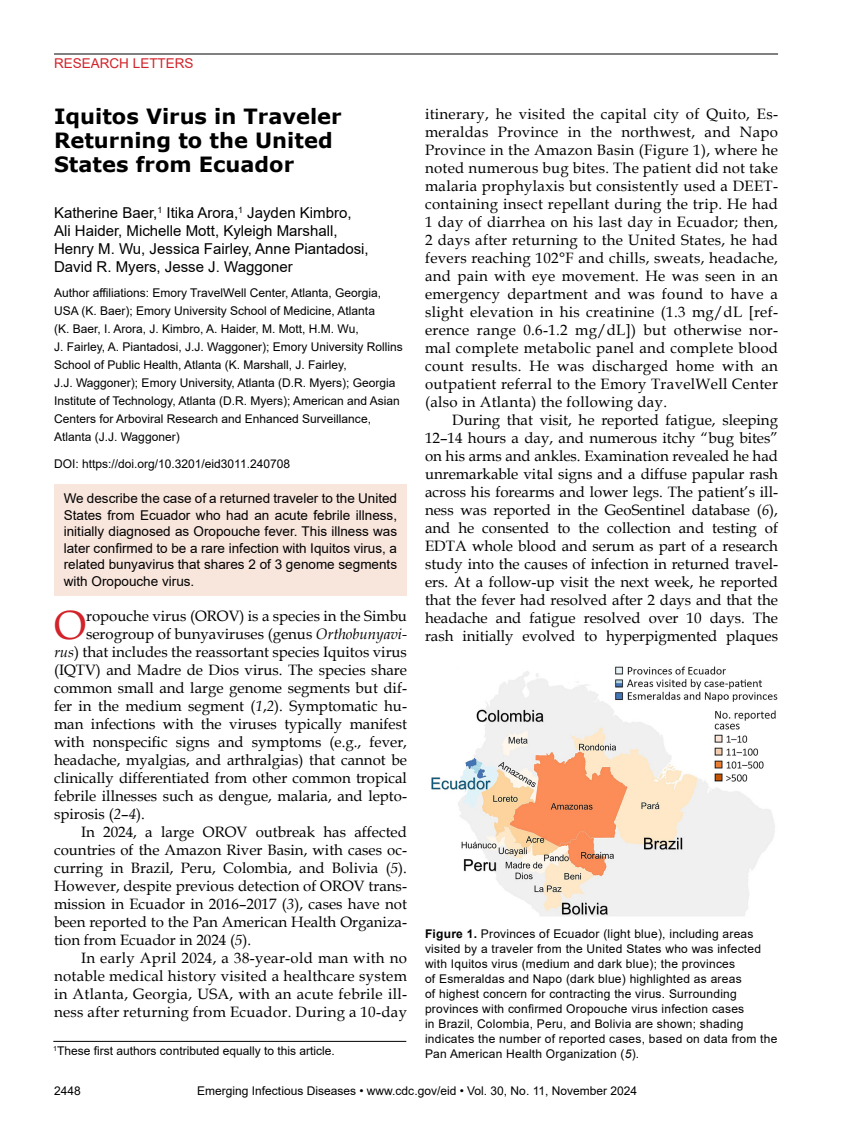
<style>
.page{position:relative;width:851px;height:1134px;background:#fff}
.page>*{position:absolute;margin:0;border:0;box-sizing:border-box;transform-origin:0 0}
.t1{font:40.8px "Book Antiqua";color:#d2232a}
.t2{font:700 21px/24px "Verdana";color:#000}
.t3{font:15px/18px "Book Antiqua";color:#000;text-align:justify}
.t4{font:15px "Book Antiqua";letter-spacing:.02em;color:#000}
.t5{font:15px/18px "Arial";color:#000}
.t6{font:13.5px/16.5px "Arial";color:#000;text-align:justify}
.t7{font:13.5px "Arial";color:#d2232a}
.t8{font:12px/18px "Arial";color:#000}
.t9{font:12px/15px "Arial";letter-spacing:.02em;color:#000}
.s1{font-style:italic}
.s2{font-weight:700}
</style>
<div class="page">
<hr style="left:54px;top:54px;width:724px;height:1px;background:#000">
<div style="left:55px;top:484px;width:352px;height:112px;background:#f8e5dc"></div>
<hr style="left:53px;top:1041px;width:353px;height:1px;background:#000">
<img style="left:431px;top:666px;width:347px;height:250px">
<p class="t7" style="left:54px;top:54px;width:141px">RESEARCH LETTERS</p>
<h2 class="t2" style="left:54px;top:104px;width:289px">Iquitos Virus in Traveler<br>Returning to the United<br>States from Ecuador</h2>
<p class="t5" style="left:54px;top:204px;width:316px">Katherine Baer,<sup>1</sup> Itika Arora,<sup>1</sup> Jayden Kimbro, Ali Haider, Michelle Mott, Kyleigh Marshall, Henry M. Wu, Jessica Fairley, Anne Piantadosi, David R. Myers, Jesse J. Waggoner</p>
<p class="t8" style="left:54px;top:284px;width:350px">Author affiliations: Emory TravelWell Center, Atlanta, Georgia, USA (K. Baer); Emory University School of Medicine, Atlanta<br>(K. Baer, I. Arora, J. Kimbro, A. Haider, M. Mott, H.M. Wu,<br>J. Fairley, A. Piantadosi, J.J. Waggoner); Emory University Rollins School of Public Health, Atlanta (K. Marshall, J. Fairley,<br>J.J. Waggoner); Emory University, Atlanta (D.R. Myers); Georgia Institute of Technology, Atlanta (D.R. Myers); American and Asian Centers for Arboviral Research and Enhanced Surveillance, Atlanta (J.J. Waggoner)</p>
<p class="t8" style="left:54px;top:455px;width:237px">DOI: https://doi.org/10.3201/eid3011.240708</p>
<p class="t6" style="left:64px;top:490px;width:335px">We describe the case of a returned traveler to the United States from Ecuador who had an acute febrile illness, initially diagnosed as Oropouche fever. This illness was later confirmed to be a rare infection with Iquitos virus, a related bunyavirus that shares 2 of 3 genome segments with Oropouche virus.</p>
<h1 class="t1" style="left:54px;top:597px;width:34px">O</h1>
<p class="t3" style="left:86px;top:607px;width:322px">ropouche virus (OROV) is a species in the Simbu</p>
<p class="t3" style="left:86px;top:625px;width:322px">serogroup of bunyaviruses (genus <span class="s1">Orthobunyavi-</span></p>
<p class="t3" style="left:54px;top:643px;width:354px"><span class="s1">rus</span>) that includes the reassortant species Iquitos virus</p>
<p class="t3" style="left:54px;top:661px;width:354px">(IQTV) and Madre de Dios virus. The species share</p>
<p class="t3" style="left:54px;top:679px;width:354px">common small and large genome segments but dif-</p>
<p class="t3" style="left:54px;top:697px;width:354px">fer in the medium segment (<span class="s1">1</span>,<span class="s1">2</span>). Symptomatic hu-</p>
<p class="t3" style="left:54px;top:715px;width:354px">man infections with the viruses typically manifest</p>
<p class="t3" style="left:54px;top:733px;width:354px">with nonspecific signs and symptoms (e.g., fever,</p>
<p class="t3" style="left:54px;top:751px;width:354px">headache, myalgias, and arthralgias) that cannot be</p>
<p class="t3" style="left:54px;top:769px;width:354px">clinically differentiated from other common tropical</p>
<p class="t3" style="left:54px;top:787px;width:354px">febrile illnesses such as dengue, malaria, and lepto-</p>
<p class="t3" style="left:54px;top:805px;width:92px">spirosis (<span class="s1">2</span>–<span class="s1">4</span>).</p>
<p class="t3" style="left:81px;top:823px;width:327px">In 2024, a large OROV outbreak has affected</p>
<p class="t3" style="left:54px;top:841px;width:354px">countries of the Amazon River Basin, with cases oc-</p>
<p class="t3" style="left:54px;top:859px;width:354px">curring in Brazil, Peru, Colombia, and Bolivia (<span class="s1">5</span>).</p>
<p class="t3" style="left:54px;top:877px;width:354px">However, despite previous detection of OROV trans-</p>
<p class="t3" style="left:54px;top:895px;width:354px">mission in Ecuador in 2016–2017 (<span class="s1">3</span>), cases have not</p>
<p class="t3" style="left:54px;top:913px;width:354px">been reported to the Pan American Health Organiza-</p>
<p class="t3" style="left:54px;top:931px;width:199px">tion from Ecuador in 2024 (<span class="s1">5</span>).</p>
<p class="t4" style="left:81px;top:948px;width:327px">In early April 2024, a 38-year-old man with no</p>
<p class="t4" style="left:54px;top:966px;width:354px">notable medical history visited a healthcare system</p>
<p class="t4" style="left:54px;top:984px;width:354px">in Atlanta, Georgia, USA, with an acute febrile ill-</p>
<p class="t4" style="left:54px;top:1002px;width:354px">ness after returning from Ecuador. During a 10-day</p>
<p class="t8" style="left:53px;top:1042px;width:283px"><sup>1</sup>These first authors contributed equally to this article.</p>
<p class="t3" style="left:425px;top:104px;width:354px">itinerary, he visited the capital city of Quito, Es&shy;meraldas Province in the northwest, and Napo Province in the Amazon Basin (Figure 1), where he noted numerous bug bites. The patient did not take malaria prophylaxis but consistently used a DEET&shy;containing insect repellant during the trip. He had 1 day of diarrhea on his last day in Ecuador; then, 2 days after returning to the United States, he had fevers reaching 102°F and chills, sweats, headache, and pain with eye movement. He was seen in an emergency department and was found to have a slight elevation in his creatinine (1.3 mg/dL [ref&shy;erence range 0.6-1.2 mg/dL]) but otherwise nor&shy;mal complete metabolic panel and complete blood count results. He was discharged home with an outpatient referral to the Emory TravelWell Center (also in Atlanta) the following day.</p>
<p class="t3" style="left:425px;top:410px;width:354px;text-indent:27px">During that visit, he reported fatigue, sleeping 12–14 hours a day, and numerous itchy “bug bites” on his arms and ankles. Examination revealed he had unremarkable vital signs and a diffuse papular rash across his forearms and lower legs. The patient’s ill&shy;ness was reported in the GeoSentinel database (<span class="s1">6</span>), and he consented to the collection and testing of EDTA whole blood and serum as part of a research study into the causes of infection in returned travel&shy;ers. At a follow-up visit the next week, he reported that the fever had resolved after 2 days and that the headache and fatigue resolved over 10 days. The rash initially evolved to hyperpigmented plaques</p>
<p class="t9" style="left:425px;top:926px;width:354px"><span class="s2">Figure 1.</span> Provinces of Ecuador (light blue), including areas visited by a traveler from the United States who was infected with Iquitos virus (medium and dark blue); the provinces<br>of Esmeraldas and Napo (dark blue) highlighted as areas<br>of highest concern for contracting the virus. Surrounding provinces with confirmed Oropouche virus infection cases<br>in Brazil, Colombia, Peru, and Bolivia are shown; shading indicates the number of reported cases, based on data from the Pan American Health Organization (<span class="s1">5</span>).</p>
<p class="t8" style="left:54px;top:1082px;width:28px">2448</p>
<p class="t8" style="left:197px;top:1082px;width:441px">Emerging Infectious Diseases • www.cdc.gov/eid • Vol. 30, No. 11, November 2024</p>
</div>
